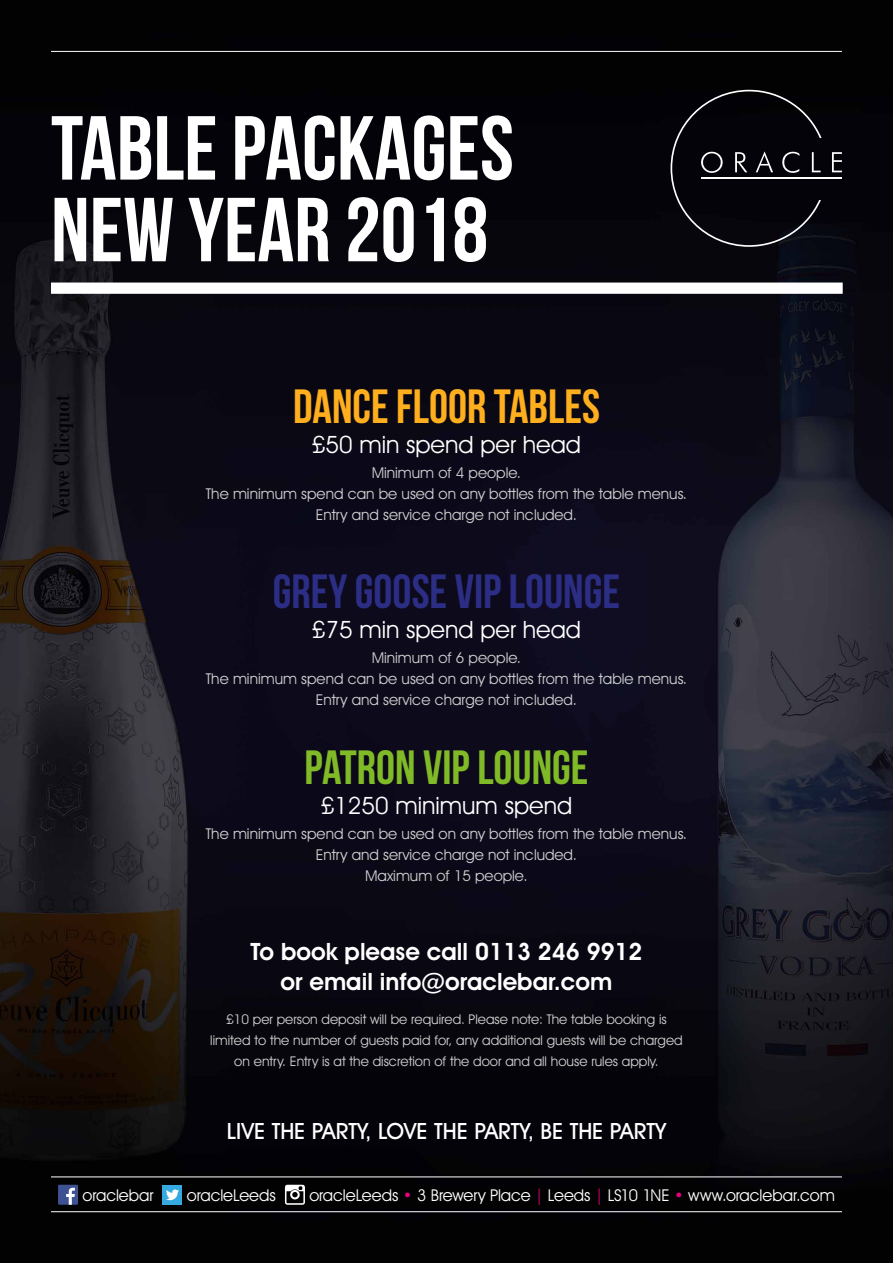
<style>
.page{position:relative;width:893px;height:1263px;background:#fff}
.page>*{position:absolute;margin:0;border:0;box-sizing:border-box;transform-origin:0 0}
.t1{font:700 90.6px/81.6px "Bebas Neue";color:#fff}
.t2{font:700 48px "Bebas Neue";color:#2b2e84}
.t3{font:700 48px "Bebas Neue";color:#ffae1e}
.t4{font:700 48px "Bebas Neue";color:#80ba27}
.t5{font:24px "Avant Garde IT Cby BT";color:#fff}
.t6{font:600 24px/30px "Avant Garde IT Cby BT";color:#fff;text-align:center}
.t7{font:500 22.5px "Avant Garde IT Cby BT";color:#fff}
.t8{font:16.35px "Avant Garde IT Cby BT";color:#fff}
.t9{font:15px/21px "Avant Garde IT Cby BT";color:#d0d0d0;text-align:center}
.t10{font:13.5px/21px "Avant Garde IT Cby BT";color:#d0d0d0;text-align:center}
.s1{color:#e6007d}
</style>
<div class="page">
<img style="left:0;top:0;width:893px;height:1263px">
<svg style="left:671px;top:90px;width:150px;height:157px"></svg>
<svg style="left:832px;top:152px;width:10px;height:20px"></svg>
<hr style="left:701px;top:178px;width:141px;height:1px;background:#fff">
<hr style="left:51px;top:51px;width:791px;height:1px;background:#fff">
<div style="left:58px;top:1185px;width:20px;height:20px;background:#3e5293"></div>
<svg style="left:66px;top:1188px;width:9px;height:17px"></svg>
<div style="left:163px;top:1185px;width:19px;height:20px;background:#36a9e1"></div>
<svg style="left:166px;top:1189px;width:13px;height:11px"></svg>
<svg style="left:285px;top:1185px;width:20px;height:20px"></svg>
<hr style="left:51px;top:1211px;width:791px;height:1px;background:#fff">
<hr style="left:51px;top:1176px;width:791px;height:1px;background:#fff">
<div style="left:51px;top:283px;width:792px;height:11px;background:#fff"></div>
<h1 class="t1" style="left:51px;top:106px;width:464px">TABLE PACKAGES<br>NEW YEAR 2018</h1>
<h2 class="t3" style="left:293px;top:380px;width:308px">DANCE FLOOR TABLES</h2>
<h3 class="t5" style="left:312px;top:430px;width:271px">£50 min spend per head</h3>
<p class="t9" style="left:206px;top:462px;width:483px">Minimum of 4 people.<br>The minimum spend can be used on any bottles from the table menus.<br>Entry and service charge not included.</p>
<h2 class="t2" style="left:273px;top:565px;width:349px">GREY GOOSE VIP LOUNGE</h2>
<h3 class="t5" style="left:312px;top:615px;width:271px">£75 min spend per head</h3>
<p class="t9" style="left:206px;top:647px;width:483px">Minimum of 6 people.<br>The minimum spend can be used on any bottles from the table menus.<br>Entry and service charge not included.</p>
<h2 class="t4" style="left:304px;top:741px;width:286px">PATRON VIP LOUNGE</h2>
<h3 class="t5" style="left:321px;top:791px;width:253px">£1250 minimum spend</h3>
<p class="t9" style="left:206px;top:823px;width:483px">The minimum spend can be used on any bottles from the table menus.<br>Entry and service charge not included.<br>Maximum of 15 people.</p>
<h3 class="t6" style="left:250px;top:936px;width:394px">To book please call 0113 246 9912 or email info@oraclebar.com</h3>
<p class="t10" style="left:210px;top:1008px;width:474px">£10 per person deposit will be required. Please note: The table booking is limited to the number of guests paid for, any additional guests will be charged on entry. Entry is at the discretion of the door and all house rules apply.</p>
<h3 class="t7" style="left:227px;top:1117px;width:441px">LIVE THE PARTY, LOVE THE PARTY, BE THE PARTY</h3>
<p class="t8" style="left:83px;top:1185px;width:73px">oraclebar</p>
<p class="t8" style="left:187px;top:1185px;width:91px">oracleLeeds</p>
<p class="t8" style="left:309px;top:1185px;width:527px">oracleLeeds <span class="s1">•</span> 3 Brewery Place <span class="s1">|</span> Leeds <span class="s1">|</span> LS10 1NE <span class="s1">•</span> www.oraclebar.com</p>
</div>
